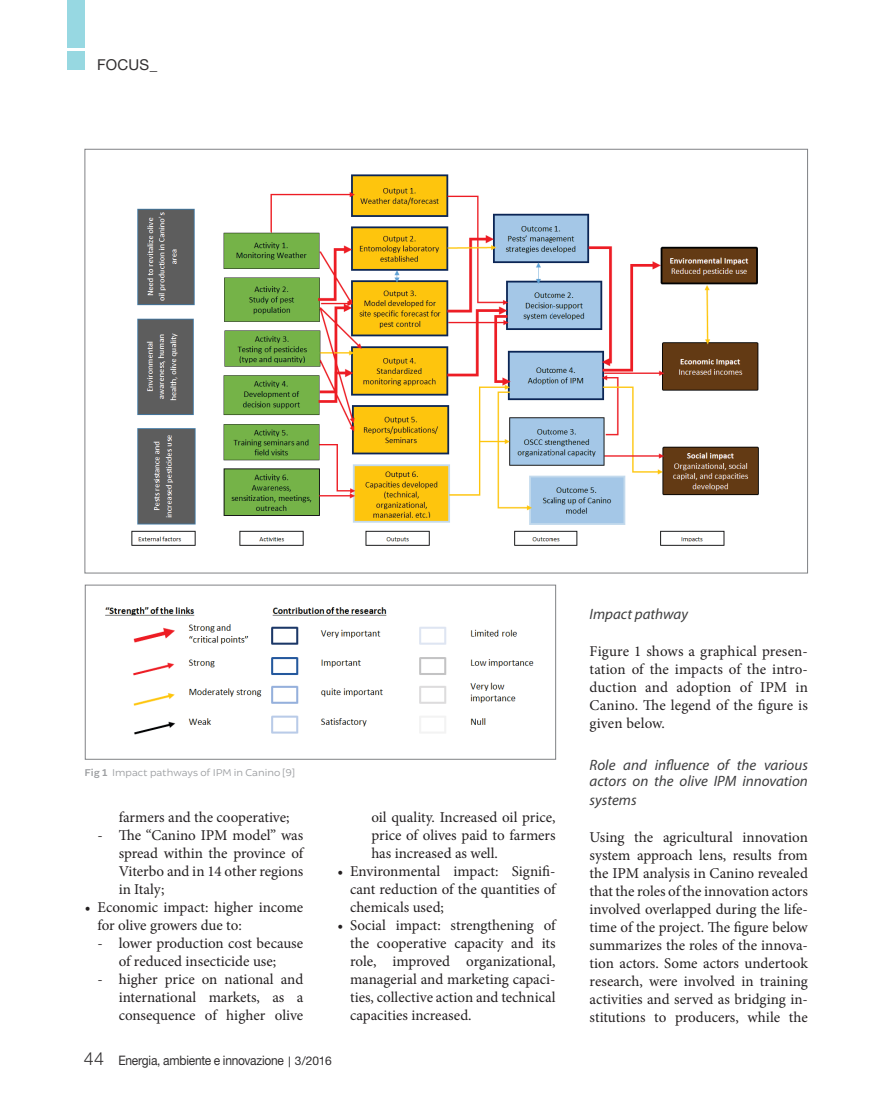
<style>
.page{position:relative;width:893px;height:1106px;background:#fff}
.page>*{position:absolute;margin:0;border:0;box-sizing:border-box;transform-origin:0 0}
.t1{font:15px/18px "Minion Pro";color:#231f20;text-align:justify}
.t2{font:italic 15px/16.5px "Myriad Pro";color:#3e3e3f}
.t3{font:15px "Helvetica Neue LT Std";letter-spacing:.01em;color:#312f30}
.t4{font:13.05px "Helvetica Neue LT Std";letter-spacing:-.02em;color:#312f30;scale:.92 1}
.t5{font:10.5px "Brocha";color:#9d9fa2}
.s1{font-weight:600}
.s2{font-family:"Helvetica Neue";font-weight:300;font-size:18px}
.s3{font-family:"Calibri";font-size:12px}
.s4{font-size:12px}
</style>
<div class="page">
<div style="left:68px;top:51px;width:17px;height:19px;background:#97d8e1"></div>
<div style="left:68px;top:0;width:17px;height:48px;background:#97d8e2"></div>
<img style="left:131px;top:174px;width:628px;height:372px">
<img style="left:105px;top:607px;width:429px;height:128px">
<div style="left:85px;top:585px;width:471px;height:174px;border:1px solid #808285"></div>
<p class="t3" style="left:97px;top:55px;width:62px">FOCUS_</p>
<p class="t5" style="left:85px;top:766px;width:212px"><span class="s1">Fig 1</span> Impact pathways of IPM in Canino [9]</p>
<p class="t1" style="left:119px;top:808px;width:172px">farmers and the cooperative;</p>
<p class="t1" style="left:119px;top:826px;width:186px;text-indent:-21px">- The “Canino IPM model” was spread within the province of Viterbo and in 14 other regions in Italy;</p>
<p class="t1" style="left:97px;top:898px;width:207px;text-indent:-13px">• Economic impact: higher income for olive growers due to:</p>
<p class="t1" style="left:97px;top:934px;width:207px;text-align:center">- lower production cost because of reduced insecticide use;</p>
<p class="t1" style="left:119px;top:970px;width:186px;text-indent:-21px">- higher price on national and international markets, as a consequence of higher olive</p>
<p class="t1" style="left:371px;top:808px;width:186px">oil quality. Increased oil price, price of olives paid to farmers has increased as well.</p>
<p class="t1" style="left:350px;top:862px;width:207px;text-indent:-13px">• Environmental impact: Signifi&shy;cant reduction of the quantities of chemicals used;</p>
<p class="t1" style="left:350px;top:916px;width:207px;text-indent:-13px">• Social impact: strengthening of the cooperative capacity and its role, improved organizational, managerial and marketing capaci&shy;ties, collective action and technical capacities increased.</p>
<p class="t4" style="left:84px;top:1052px;width:271px"><span class="s2">44</span> Energia, ambiente e innovazione <span class="s3">|</span> <span class="s4">3/2016</span></p>
<p class="t2" style="left:590px;top:606px;width:100px">Impact pathway</p>
<p class="t1" style="left:590px;top:642px;width:220px">Figure 1 shows a graphical presen&shy;tation of the impacts of the intro&shy;duction and adoption of IPM in Canino. The legend of the figure is given below.</p>
<p class="t2" style="left:590px;top:756px;width:220px">Role and influence of the various actors on the olive IPM innovation</p>
<p class="t2" style="left:590px;top:791px;width:48px">systems</p>
<p class="t1" style="left:590px;top:828px;width:220px">Using the agricultural innovation system approach lens, results from the IPM analysis in Canino revealed that the roles of the innovation actors involved overlapped during the life&shy;time of the project. The figure below summarizes the roles of the innova&shy;tion actors. Some actors undertook research, were involved in training activities and served as bridging in&shy;stitutions to producers, while the</p>
</div>
